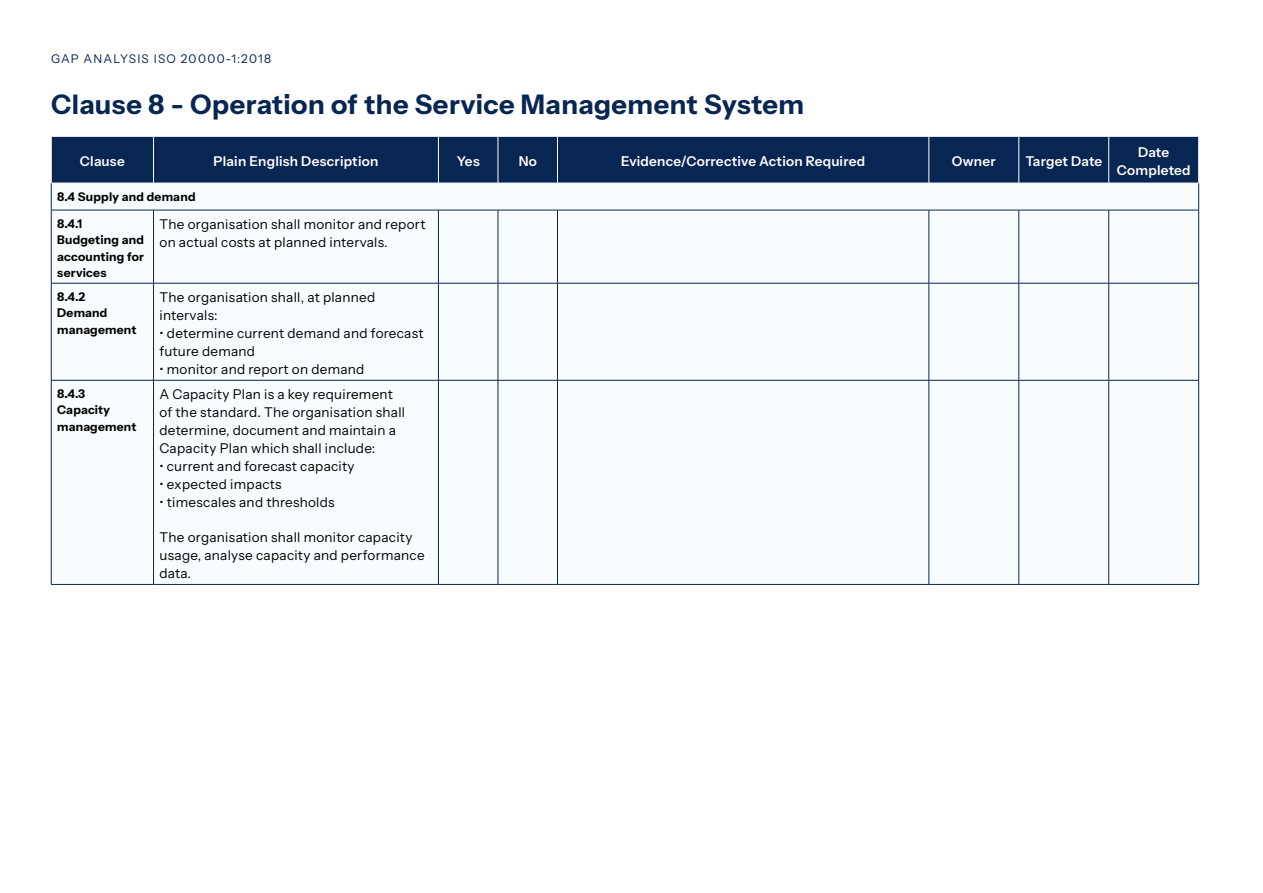
<style>
.page{position:relative;width:1263px;height:893px;background:#fff}
.page>*{position:absolute;margin:0;border:0;box-sizing:border-box;transform-origin:0 0}
.t1{font:700 27px "Instrument Sans";letter-spacing:.02em;color:#082652}
.t2{font:13.5px/18px "Instrument Sans";letter-spacing:.02em;color:#000}
.t3{font:600 13.5px/18px "Instrument Sans";letter-spacing:.02em;color:#fff;text-align:center}
.t4{font:700 12px/16.5px "Instrument Sans";letter-spacing:.02em;color:#000}
.t5{font:12px "Instrument Sans";letter-spacing:.1em;color:#082652}
</style>
<div class="page">
<div style="left:52px;top:155px;width:1147px;height:428px;background:#f7fcff"></div>
<div style="left:52px;top:137px;width:1146px;height:46px;background:#082652"></div>
<hr style="left:153px;top:137px;width:1px;height:46px;background:#fff">
<hr style="left:438px;top:137px;width:1px;height:46px;background:#fff">
<hr style="left:498px;top:137px;width:1px;height:46px;background:#fff">
<hr style="left:557px;top:137px;width:1px;height:46px;background:#fff">
<hr style="left:929px;top:137px;width:1px;height:46px;background:#fff">
<hr style="left:1018px;top:137px;width:1px;height:46px;background:#fff">
<hr style="left:1108px;top:137px;width:1px;height:46px;background:#fff">
<hr style="left:1198px;top:137px;width:1px;height:46px;background:#fff">
<hr style="left:51px;top:183px;width:102px;height:1px;background:#fff">
<hr style="left:153px;top:183px;width:285px;height:1px;background:#fff">
<hr style="left:438px;top:183px;width:60px;height:1px;background:#fff">
<hr style="left:498px;top:183px;width:59px;height:1px;background:#fff">
<hr style="left:557px;top:183px;width:372px;height:1px;background:#fff">
<hr style="left:929px;top:183px;width:90px;height:1px;background:#fff">
<hr style="left:1019px;top:183px;width:90px;height:1px;background:#fff">
<hr style="left:1109px;top:183px;width:90px;height:1px;background:#fff">
<svg style="left:51px;top:183px;width:1px;height:27px"></svg>
<hr style="left:51px;top:210px;width:1px;height:73px;background:#082652">
<hr style="left:51px;top:283px;width:1px;height:97px;background:#082652">
<hr style="left:51px;top:380px;width:1px;height:204px;background:#082652">
<hr style="left:51px;top:210px;width:102px;height:1px;background:#082652">
<hr style="left:51px;top:283px;width:102px;height:1px;background:#082652">
<hr style="left:51px;top:380px;width:102px;height:1px;background:#082652">
<hr style="left:51px;top:584px;width:102px;height:1px;background:#082652">
<hr style="left:153px;top:210px;width:1px;height:73px;background:#082652">
<hr style="left:153px;top:283px;width:1px;height:97px;background:#082652">
<hr style="left:153px;top:380px;width:1px;height:204px;background:#082652">
<hr style="left:153px;top:210px;width:285px;height:1px;background:#082652">
<hr style="left:153px;top:283px;width:285px;height:1px;background:#082652">
<hr style="left:153px;top:380px;width:285px;height:1px;background:#082652">
<hr style="left:153px;top:584px;width:285px;height:1px;background:#082652">
<hr style="left:438px;top:210px;width:1px;height:73px;background:#082652">
<hr style="left:438px;top:283px;width:1px;height:97px;background:#082652">
<hr style="left:438px;top:380px;width:1px;height:204px;background:#082652">
<hr style="left:438px;top:210px;width:60px;height:1px;background:#082652">
<hr style="left:438px;top:283px;width:60px;height:1px;background:#082652">
<hr style="left:438px;top:380px;width:60px;height:1px;background:#082652">
<hr style="left:438px;top:584px;width:60px;height:1px;background:#082652">
<hr style="left:498px;top:210px;width:1px;height:73px;background:#082652">
<hr style="left:498px;top:283px;width:1px;height:97px;background:#082652">
<hr style="left:498px;top:380px;width:1px;height:204px;background:#082652">
<hr style="left:498px;top:210px;width:59px;height:1px;background:#082652">
<hr style="left:498px;top:283px;width:59px;height:1px;background:#082652">
<hr style="left:498px;top:380px;width:59px;height:1px;background:#082652">
<hr style="left:498px;top:584px;width:59px;height:1px;background:#082652">
<hr style="left:557px;top:210px;width:1px;height:73px;background:#082652">
<hr style="left:557px;top:283px;width:1px;height:97px;background:#082652">
<hr style="left:557px;top:380px;width:1px;height:204px;background:#082652">
<hr style="left:557px;top:210px;width:372px;height:1px;background:#082652">
<hr style="left:557px;top:283px;width:372px;height:1px;background:#082652">
<hr style="left:557px;top:380px;width:372px;height:1px;background:#082652">
<hr style="left:557px;top:584px;width:372px;height:1px;background:#082652">
<hr style="left:929px;top:210px;width:1px;height:73px;background:#082652">
<hr style="left:929px;top:283px;width:1px;height:97px;background:#082652">
<hr style="left:929px;top:380px;width:1px;height:204px;background:#082652">
<hr style="left:929px;top:210px;width:90px;height:1px;background:#082652">
<hr style="left:929px;top:283px;width:90px;height:1px;background:#082652">
<hr style="left:929px;top:380px;width:90px;height:1px;background:#082652">
<hr style="left:929px;top:584px;width:90px;height:1px;background:#082652">
<hr style="left:1018px;top:210px;width:1px;height:73px;background:#082652">
<hr style="left:1018px;top:283px;width:1px;height:97px;background:#082652">
<hr style="left:1018px;top:380px;width:1px;height:204px;background:#082652">
<svg style="left:1198px;top:183px;width:1px;height:27px"></svg>
<hr style="left:1108px;top:210px;width:1px;height:73px;background:#082652">
<hr style="left:1198px;top:210px;width:1px;height:73px;background:#082652">
<hr style="left:1108px;top:283px;width:1px;height:97px;background:#082652">
<hr style="left:1198px;top:283px;width:1px;height:97px;background:#082652">
<hr style="left:1108px;top:380px;width:1px;height:204px;background:#082652">
<hr style="left:1198px;top:380px;width:1px;height:204px;background:#082652">
<hr style="left:1019px;top:210px;width:90px;height:1px;background:#082652">
<hr style="left:1109px;top:210px;width:90px;height:1px;background:#082652">
<hr style="left:1019px;top:283px;width:90px;height:1px;background:#082652">
<hr style="left:1109px;top:283px;width:90px;height:1px;background:#082652">
<hr style="left:1019px;top:380px;width:90px;height:1px;background:#082652">
<hr style="left:1109px;top:380px;width:90px;height:1px;background:#082652">
<hr style="left:1019px;top:584px;width:90px;height:1px;background:#082652">
<hr style="left:1109px;top:584px;width:90px;height:1px;background:#082652">
<p class="t5" style="left:51px;top:51px;width:222px">GAP ANALYSIS ISO 20000-1:2018</p>
<h1 class="t1" style="left:51px;top:88px;width:755px">Clause 8 - Operation of the Service Management System</h1>
<p class="t3" style="left:80px;top:153px;width:46px">Clause</p>
<p class="t3" style="left:214px;top:153px;width:166px">Plain English Description</p>
<p class="t3" style="left:457px;top:153px;width:24px">Yes</p>
<p class="t3" style="left:519px;top:153px;width:20px">No</p>
<p class="t3" style="left:621px;top:153px;width:245px">Evidence/Corrective Action Required</p>
<p class="t3" style="left:952px;top:153px;width:45px">Owner</p>
<p class="t3" style="left:1025px;top:153px;width:78px">Target Date</p>
<p class="t3" style="left:1117px;top:144px;width:75px">Date<br>Completed</p>
<p class="t4" style="left:57px;top:189px;width:140px">8.4 Supply and demand</p>
<p class="t4" style="left:57px;top:216px;width:88px">8.4.1<br>Budgeting and accounting for services</p>
<p class="t2" style="left:159px;top:215px;width:267px">The organisation shall monitor and report on actual costs at planned intervals.</p>
<p class="t4" style="left:57px;top:289px;width:81px">8.4.2<br>Demand management</p>
<p class="t2" style="left:159px;top:289px;width:217px">The organisation shall, at planned intervals:</p>
<p class="t2" style="left:159px;top:325px;width:265px">• determine current demand and forecast future demand</p>
<p class="t2" style="left:159px;top:361px;width:206px">• monitor and report on demand</p>
<p class="t4" style="left:57px;top:386px;width:81px">8.4.3<br>Capacity management</p>
<p class="t2" style="left:159px;top:386px;width:247px">A Capacity Plan is a key requirement of the standard. The organisation shall determine, document and maintain a Capacity Plan which shall include:</p>
<p class="t2" style="left:159px;top:458px;width:197px">• current and forecast capacity</p>
<p class="t2" style="left:159px;top:476px;width:124px">• expected impacts</p>
<p class="t2" style="left:159px;top:494px;width:177px">• timescales and thresholds</p>
<p class="t2" style="left:159px;top:529px;width:267px">The organisation shall monitor capacity usage, analyse capacity and performance data.</p>
</div>
